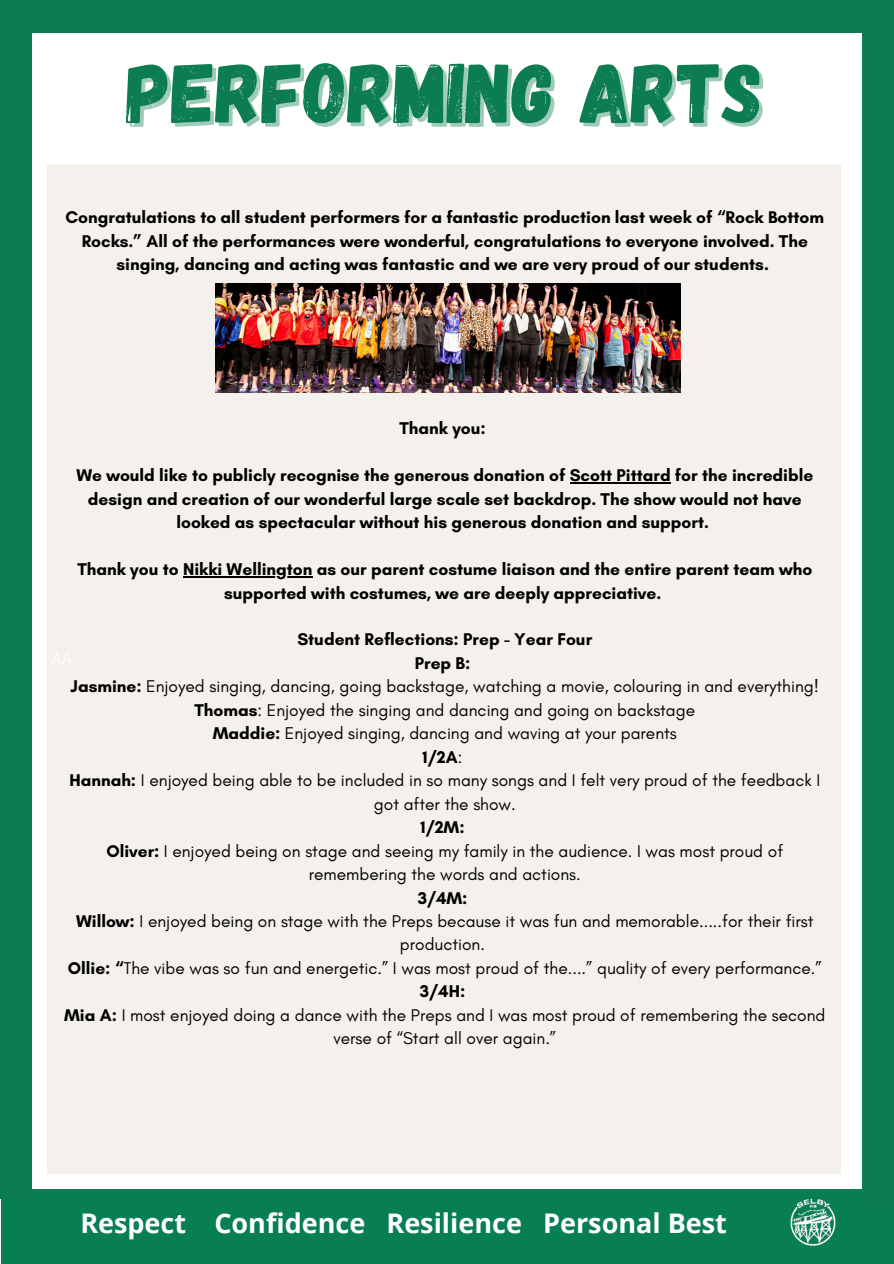
<style>
.page{position:relative;width:894px;height:1264px;background:#fff}
.page>*{position:absolute;margin:0;border:0;box-sizing:border-box;transform-origin:0 0}
.t1{font:84.75px "Gagalin";color:#0c7c51}
.t2{font:700 27px "Open Sans";color:#fff}
.t3{font:17.25px/23.4px "Glacial Indifference";color:#000;text-align:center}
.t4{font:700 17.25px/23.4px "Glacial Indifference";color:#000;text-align:center}
.s1{font-weight:700}
.s2{font-weight:400}
</style>
<div class="page">
<div style="left:1px;top:1189px;width:892px;height:74px;background:#087e53"></div>
<img style="left:790px;top:1198px;width:46px;height:48px">
<div style="left:1px;top:0;width:892px;height:33px;background:#0c7c51"></div>
<div style="left:0;top:16px;width:32px;height:1182px;background:#0c7c51"></div>
<div style="left:861px;top:0;width:32px;height:1207px;background:#0c7c51"></div>
<div style="left:47px;top:164px;width:792px;height:1009px;background:#f4f1ec"></div>
<hr style="left:569px;top:482px;width:101px;height:1px;background:#000">
<hr style="left:183px;top:576px;width:129px;height:1px;background:#000">
<img style="left:215px;top:283px;width:465px;height:109px">
<h4 class="t1" style="left:127px;top:38px;width:637px">PERFORMING ARTS</h4>
<h4 class="t4" style="left:65px;top:205px;width:760px">Congratulations to all student performers for a fantastic production last week of “Rock Bottom<br>Rocks.” All of the performances were wonderful, congratulations to everyone involved. The singing, dancing and acting was fantastic and we are very proud of our students.</h4>
<h4 class="t4" style="left:399px;top:416px;width:88px">Thank you:</h4>
<p class="t4" style="left:76px;top:463px;width:738px">We would like to publicly recognise the generous donation of Scott Pittard for the incredible design and creation of our wonderful large scale set backdrop. The show would not have looked as spectacular without his generous donation and support.</p>
<p class="t4" style="left:77px;top:557px;width:736px">Thank you to Nikki Wellington as our parent costume liaison and the entire parent team who</p>
<p class="t4" style="left:224px;top:581px;width:438px">supported with costumes, we are deeply appreciative.</p>
<p class="t4" style="left:297px;top:627px;width:296px">Student Reflections: Prep - Year Four</p>
<p class="t4" style="left:414px;top:651px;width:57px">Prep B:</p>
<p class="t3" style="left:71px;top:674px;width:749px"><span class="s1">Jasmine:</span> Enjoyed singing, dancing, going backstage, watching a movie, colouring in and everything!</p>
<p class="t3" style="left:194px;top:698px;width:502px"><span class="s1">Thomas</span>: Enjoyed the singing and dancing and going on backstage</p>
<p class="t3" style="left:213px;top:721px;width:465px"><span class="s1">Maddie:</span> Enjoyed singing, dancing and waving at your parents</p>
<p class="t4" style="left:422px;top:745px;width:41px">1/2A<span class="s2">:</span></p>
<p class="t3" style="left:69px;top:768px;width:752px"><span class="s1">Hannah:</span> I enjoyed being able to be included in so many songs and I felt very proud of the feedback I got after the show.</p>
<p class="t4" style="left:420px;top:815px;width:46px">1/2M:</p>
<p class="t3" style="left:106px;top:838px;width:678px"><span class="s1">Oliver:</span> I enjoyed being on stage and seeing my family in the audience. I was most proud of remembering the words and actions.</p>
<p class="t4" style="left:417px;top:885px;width:51px">3/4M:</p>
<p class="t3" style="left:76px;top:909px;width:738px"><span class="s1">Willow:</span> I enjoyed being on stage with the Preps because it was fun and memorable.....for their first production.</p>
<p class="t3" style="left:68px;top:956px;width:755px"><span class="s1">Ollie: “</span>The vibe was so fun and energetic.” I was most proud of the....” quality of every performance.”</p>
<p class="t4" style="left:420px;top:979px;width:47px">3/4H:</p>
<p class="t3" style="left:64px;top:1003px;width:762px"><span class="s1">Mia A:</span> I most enjoyed doing a dance with the Preps and I was most proud of remembering the second verse of “Start all over again.”</p>
<h1 class="t2" style="left:80px;top:1204px;width:648px">Respect Confidence Resilience Personal Best</h1>
</div>
